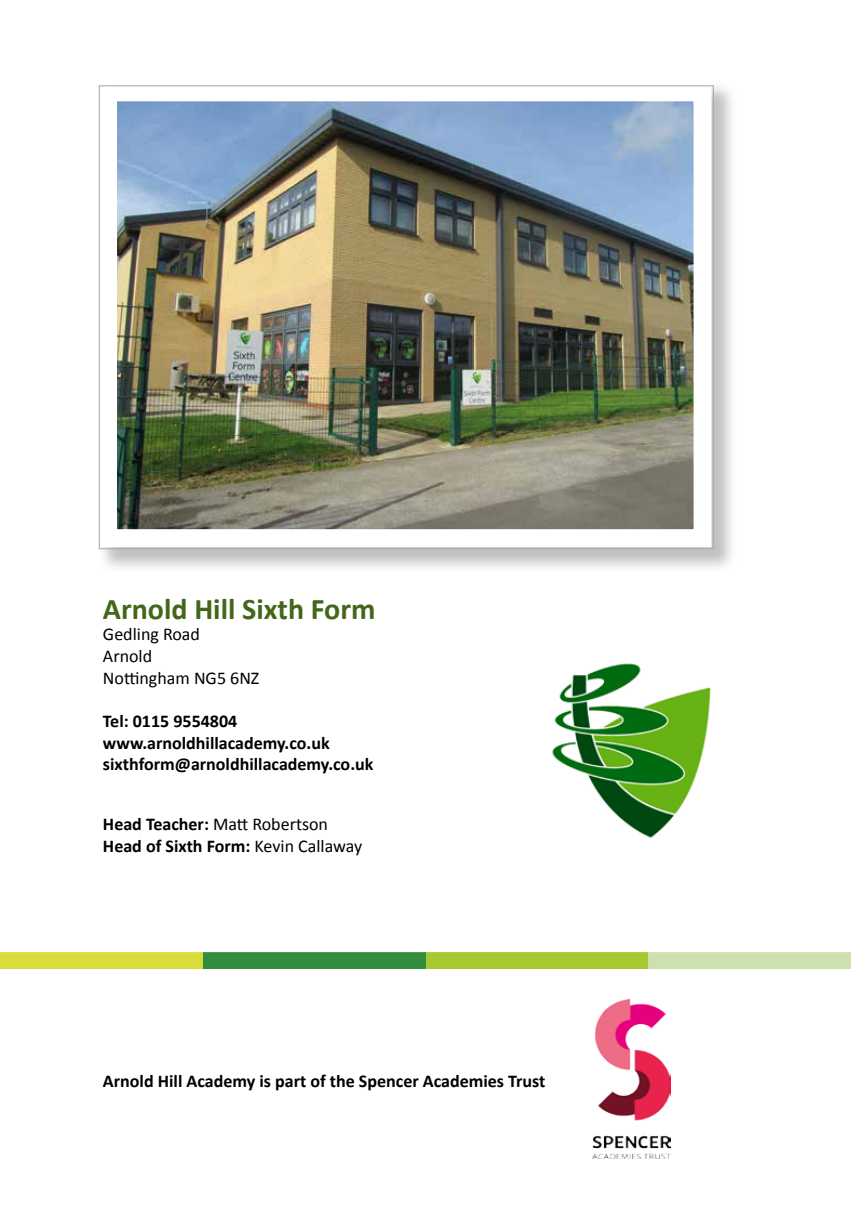
<style>
.page{position:relative;width:851px;height:1221px;background:#fff}
.page>*{position:absolute;margin:0;border:0;box-sizing:border-box;transform-origin:0 0}
.t1{font:700 30px "Calibri";color:#436718}
.t2{font:700 18px/21.6px "Calibri";color:#000}
.t3{font:18px/21.6px "Calibri";color:#000}
.s1{font-weight:400}
</style>
<div class="page">
<img style="left:0;top:952px;width:850px;height:16px">
<img style="left:552px;top:663px;width:159px;height:175px">
<img style="left:592px;top:999px;width:78px;height:159px">
<div style="left:97px;top:82px;width:640px;height:491px;background:#abadae;opacity:.75"></div>
<img style="left:118px;top:102px;width:574px;height:426px">
<h1 class="t1" style="left:103px;top:589px;width:274px">Arnold Hill Sixth Form</h1>
<p class="t3" style="left:103px;top:623px;width:158px">Gedling Road<br>Arnold<br>Nottingham NG5 6NZ</p>
<p class="t2" style="left:103px;top:710px;width:272px">Tel: 0115 9554804 www.arnoldhillacademy.co.uk sixthform@arnoldhillacademy.co.uk</p>
<p class="t2" style="left:103px;top:813px;width:261px">Head Teacher: <span class="s1">Matt Robertson<br></span>Head of Sixth Form: <span class="s1">Kevin Callaway</span></p>
<p class="t2" style="left:103px;top:1069px;width:444px">Arnold Hill Academy is part of the Spencer Academies Trust</p>
</div>
